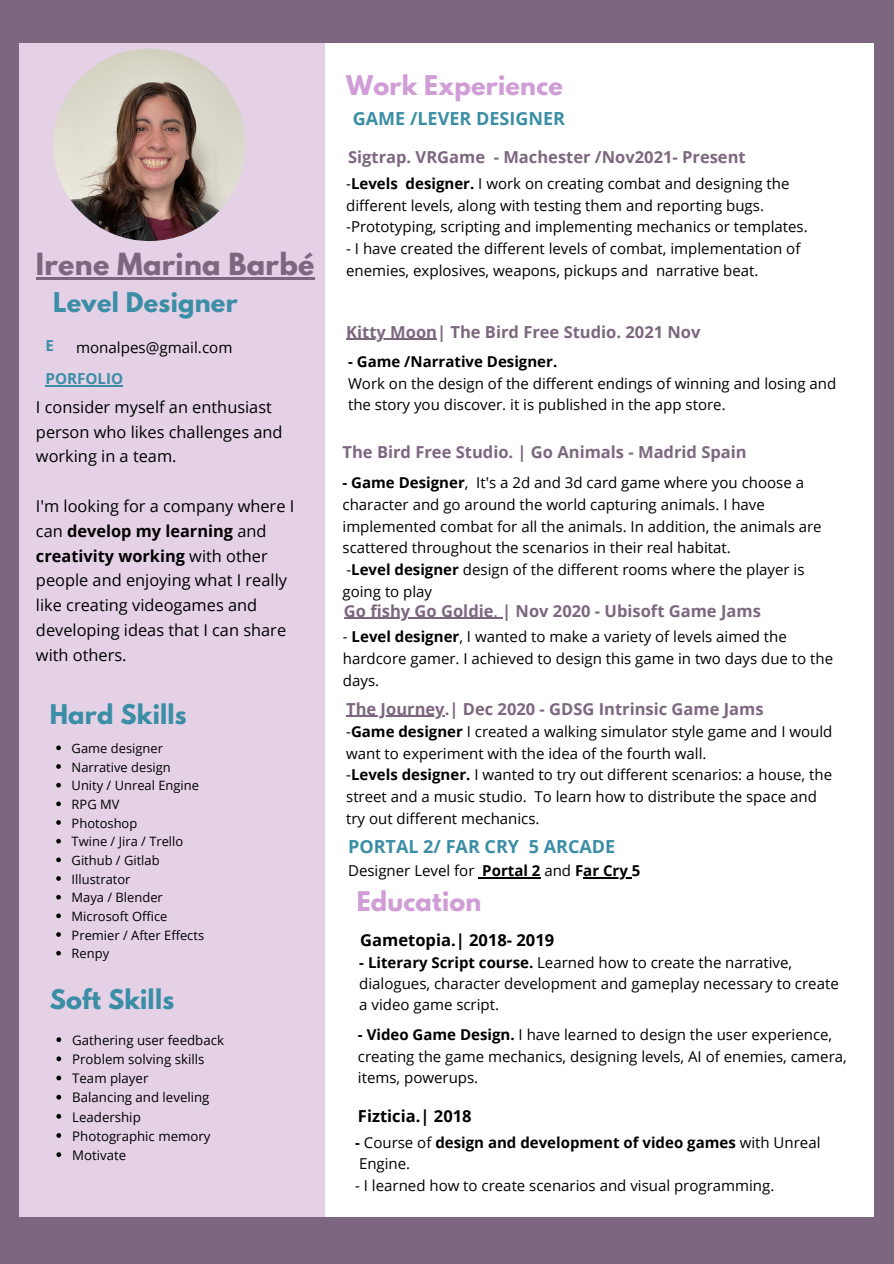
<style>
.page{position:relative;width:894px;height:1264px;background:#fff}
.page>*{position:absolute;margin:0;border:0;box-sizing:border-box;transform-origin:0 0}
.t1{font:700 27px "League Spartan";letter-spacing:.01em;color:#7d6780}
.t2{font:700 24px "League Spartan";letter-spacing:.01em;color:#3b8ea5}
.t3{font:700 24px "League Spartan";letter-spacing:.01em;color:#d19dd6}
.t4{font:700 18px "Open Sans";color:#3b8ea5}
.t5{font:700 16.5px "Open Sans";color:#7d6780}
.t6{font:700 16.5px "Open Sans";color:#000}
.t7{font:16.35px/24.8px "Open Sans";color:#000}
.t8{font:15.15px "Open Sans";color:#000}
.t9{font:700 15.15px "Open Sans";color:#3b8ea5}
.t10{font:15px/21.6px "Open Sans";color:#000}
.t11{font:700 15px/21.5px "Open Sans";color:#000}
.t12{font:13.2px/19.2px "Open Sans";color:#000}
.t13{font:12.9px/18.6px "Open Sans";color:#000}
.s1{font-weight:700}
.s2{font-weight:400}
</style>
<div class="page">
<div style="left:0;top:0;width:893px;height:1263px;background:#7d6780"></div>
<div style="left:19px;top:43px;width:854px;height:1173px;background:#fff"></div>
<div style="left:19px;top:43px;width:305px;height:1173px;background:#e4d1e6"></div>
<hr style="left:36px;top:277px;width:278px;height:2px;background:#7d6780">
<hr style="left:346px;top:715px;width:98px;height:1px;background:#7d6780">
<svg style="left:56px;top:745px;width:5px;height:5px"></svg>
<svg style="left:56px;top:764px;width:5px;height:4px"></svg>
<svg style="left:56px;top:782px;width:5px;height:5px"></svg>
<svg style="left:56px;top:801px;width:5px;height:5px"></svg>
<svg style="left:56px;top:820px;width:5px;height:4px"></svg>
<svg style="left:56px;top:838px;width:5px;height:5px"></svg>
<svg style="left:56px;top:857px;width:5px;height:5px"></svg>
<svg style="left:56px;top:876px;width:5px;height:4px"></svg>
<svg style="left:56px;top:894px;width:5px;height:5px"></svg>
<svg style="left:56px;top:913px;width:5px;height:5px"></svg>
<svg style="left:56px;top:932px;width:5px;height:4px"></svg>
<svg style="left:56px;top:950px;width:5px;height:5px"></svg>
<svg style="left:56px;top:1037px;width:5px;height:5px"></svg>
<svg style="left:56px;top:1056px;width:5px;height:5px"></svg>
<svg style="left:56px;top:1075px;width:5px;height:5px"></svg>
<svg style="left:56px;top:1094px;width:5px;height:5px"></svg>
<svg style="left:56px;top:1113px;width:5px;height:5px"></svg>
<svg style="left:56px;top:1133px;width:5px;height:4px"></svg>
<svg style="left:56px;top:1152px;width:5px;height:4px"></svg>
<hr style="left:344px;top:617px;width:149px;height:2px;background:#7d6780">
<svg style="left:493px;top:617px;width:9px;height:2px"></svg>
<hr style="left:482px;top:877px;width:58px;height:1px;background:#000">
<hr style="left:583px;top:877px;width:48px;height:1px;background:#000">
<hr style="left:46px;top:385px;width:77px;height:1px;background:#3b8ea5">
<hr style="left:346px;top:339px;width:91px;height:1px;background:#7d6780">
<img style="left:53px;top:48px;width:192px;height:193px;border-radius:50%">
<h1 class="t1" style="left:36px;top:251px;width:280px">Irene Marina Barbé</h1>
<h2 class="t2" style="left:53px;top:291px;width:186px">Level Designer</h2>
<p class="t9" style="left:46px;top:335px;width:10px">E</p>
<p class="t8" style="left:76px;top:336px;width:158px">monalpes@gmail.com</p>
<p class="t9" style="left:46px;top:368px;width:79px">PORFOLIO</p>
<p class="t7" style="left:36px;top:394px;width:248px">I consider myself an enthusiast person who likes challenges and working in a team.</p>
<p class="t7" style="left:36px;top:493px;width:260px">I'm looking for a company where I can <span class="s1">develop my learning</span> and <span class="s1">creativity working</span> with other people and enjoying what I really like creating videogames and developing ideas that I can share with others.</p>
<h2 class="t2" style="left:50px;top:702px;width:139px">Hard Skills</h2>
<p class="t13" style="left:72px;top:738px;width:134px">Game designer<br>Narrative design<br>Unity / Unreal Engine<br>RPG MV<br>Photoshop<br>Twine / Jira / Trello<br>Github / Gitlab<br>Illustrator<br>Maya / Blender<br>Microsoft Office<br>Premier / After Effects<br>Renpy</p>
<h2 class="t2" style="left:50px;top:987px;width:126px">Soft Skills</h2>
<p class="t12" style="left:72px;top:1030px;width:153px">Gathering user feedback<br>Problem solving skills<br>Team player<br>Balancing and leveling<br>Leadership<br>Photographic memory<br>Motivate</p>
<h2 class="t3" style="left:346px;top:73px;width:218px">Work Experience</h2>
<p class="t4" style="left:353px;top:106px;width:214px">GAME /LEVER DESIGNER</p>
<p class="t5" style="left:348px;top:145px;width:399px">Sigtrap. VRGame - Machester /Nov2021- Present</p>
<p class="t10" style="left:346px;top:172px;width:463px">-<span class="s1">Levels designer.</span> I work on creating combat and designing the different levels, along with testing them and reporting bugs. -Prototyping, scripting and implementing mechanics or templates.</p>
<p class="t10" style="left:346px;top:237px;width:455px">- I have created the different levels of combat, implementation of enemies, explosives, weapons, pickups and narrative beat.</p>
<p class="t5" style="left:346px;top:320px;width:356px">Kitty Moon| The Bird Free Studio. 2021 Nov</p>
<p class="t11" style="left:348px;top:350px;width:211px">- Game /Narrative Designer.</p>
<p class="t10" style="left:348px;top:372px;width:489px">Work on the design of the different endings of winning and losing and the story you discover. it is published in the app store.</p>
<p class="t5" style="left:342px;top:440px;width:405px">The Bird Free Studio. | Go Animals - Madrid Spain</p>
<p class="t10" style="left:342px;top:471px;width:480px"><span class="s1">- Game Designer</span>, It's a 2d and 3d card game where you choose a character and go around the world capturing animals. I have implemented combat for all the animals. In addition, the animals are scattered throughout the scenarios in their real habitat.<br>-<span class="s1">Level designer</span> design of the different rooms where the player is going to play</p>
<p class="t5" style="left:344px;top:599px;width:418px">Go fishy Go Goldie<span class="s2">.</span> | Nov 2020 - Ubisoft Game Jams</p>
<p class="t10" style="left:343px;top:626px;width:491px">- <span class="s1">Level designer</span>, I wanted to make a variety of levels aimed the hardcore gamer. I achieved to design this game in two days due to the days.</p>
<p class="t5" style="left:346px;top:697px;width:419px">The Journey.| Dec 2020 - GDSG Intrinsic Game Jams</p>
<p class="t10" style="left:346px;top:720px;width:487px">-<span class="s1">Game designer</span> I created a walking simulator style game and I would want to experiment with the idea of the fourth wall.<br>-<span class="s1">Levels designer.</span> I wanted to try out different scenarios: a house, the street and a music studio. To learn how to distribute the space and try out different mechanics.</p>
<p class="t4" style="left:348px;top:833px;width:269px">PORTAL 2/ FAR CRY 5 ARCADE</p>
<p class="t10" style="left:348px;top:859px;width:294px">Designer Level for <span class="s1">Portal 2</span> and <span class="s1">Far Cry 5</span></p>
<h2 class="t3" style="left:356px;top:889px;width:126px">Education</h2>
<p class="t6" style="left:360px;top:927px;width:195px">Gametopia.| 2018- 2019</p>
<p class="t10" style="left:359px;top:951px;width:481px"><span class="s1">- Literary Script course.</span> Learned how to create the narrative, dialogues, character development and gameplay necessary to create a video game script.</p>
<p class="t10" style="left:358px;top:1023px;width:490px"><span class="s1">- Video Game Design.</span> I have learned to design the user experience, creating the game mechanics, designing levels, AI of enemies, camera, items, powerups.</p>
<p class="t6" style="left:358px;top:1104px;width:115px">Fizticia.| 2018</p>
<p class="t11" style="left:355px;top:1131px;width:466px">- <span class="s2">Course of</span> design and development of video games <span class="s2">with Unreal<br>Engine.</span></p>
<p class="t10" style="left:355px;top:1173px;width:420px">- I learned how to create scenarios and visual programming.</p>
</div>
